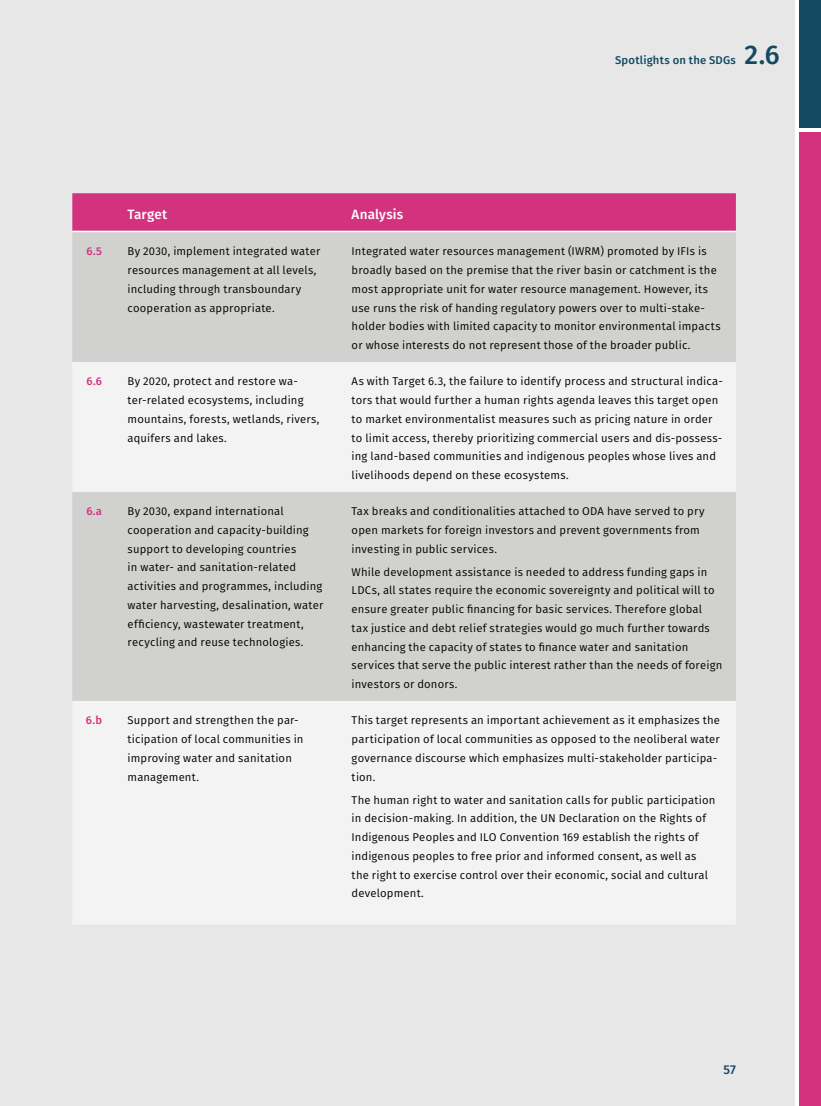
<style>
.page{position:relative;width:821px;height:1106px;background:#fff}
.page>*{position:absolute;margin:0;border:0;box-sizing:border-box;transform-origin:0 0}
.t1{font:500 27px "Fira Sans";color:#124a62}
.t2{font:500 13.5px "Fira Sans";letter-spacing:.01em;color:#fff}
.t3{font:500 12.75px "Fira Sans";color:#124a62}
.t4{font:11.25px/18.8px "Fira Sans";letter-spacing:.015em;color:#000}
.t5{font:500 11.25px "Fira Sans";letter-spacing:.02em;color:#124a62}
.t6{font:500 11.25px "Fira Sans";color:#d3327f}
</style>
<div class="page">
<div style="left:0;top:0;width:795px;height:1106px;background:#e7e7e7"></div>
<div style="left:799px;top:0;width:22px;height:128px;background:#124a62"></div>
<div style="left:799px;top:132px;width:22px;height:974px;background:#d3327f"></div>
<div style="left:72px;top:193px;width:664px;height:38px;background:#d3327f"></div>
<div style="left:72px;top:232px;width:664px;height:130px;background:#d1d1cf"></div>
<svg style="left:72px;top:362px;width:664px;height:562px;fill:#f3f3f3"></svg>
<hr style="left:72px;top:231px;width:43px;height:1px;background:#fff">
<hr style="left:115px;top:231px;width:224px;height:1px;background:#fff">
<hr style="left:339px;top:231px;width:397px;height:1px;background:#fff">
<p class="t2" style="left:128px;top:203px;width:41px">Target</p>
<p class="t2" style="left:351px;top:203px;width:53px">Analysis</p>
<p class="t5" style="left:615px;top:51px;width:122px">Spotlights on the SDGs</p>
<h1 class="t1" style="left:744px;top:33px;width:37px">2.6</h1>
<p class="t6" style="left:87px;top:242px;width:17px">6.5</p>
<p class="t4" style="left:128px;top:242px;width:194px">By 2030, implement integrated water resources management at all levels, including through transboundary cooperation as appropriate.</p>
<p class="t4" style="left:351px;top:242px;width:370px">Integrated water resources management (IWRM) promoted by IFIs is broadly based on the premise that the river basin or catchment is the most appropriate unit for water resource management. However, its use runs the risk of handing regulatory powers over to multi-stake&shy;holder bodies with limited capacity to monitor environmental impacts or whose interests do not represent those of the broader public.</p>
<p class="t6" style="left:87px;top:372px;width:17px">6.6</p>
<p class="t4" style="left:128px;top:372px;width:193px">By 2020, protect and restore wa&shy;ter-related ecosystems, including mountains, forests, wetlands, rivers, aquifers and lakes.</p>
<p class="t4" style="left:351px;top:372px;width:373px">As with Target 6.3, the failure to identify process and structural indica&shy;tors that would further a human rights agenda leaves this target open to market environmentalist measures such as pricing nature in order to limit access, thereby prioritizing commercial users and dis-possess&shy;ing land-based communities and indigenous peoples whose lives and livelihoods depend on these ecosystems.</p>
<p class="t6" style="left:86px;top:502px;width:17px">6.a</p>
<p class="t4" style="left:128px;top:501px;width:197px">By 2030, expand international cooperation and capacity-building support to developing countries<br>in water- and sanitation-related activities and programmes, including water harvesting, desalination, water efficiency, wastewater treatment, recycling and reuse technologies.</p>
<p class="t4" style="left:351px;top:501px;width:354px">Tax breaks and conditionalities attached to ODA have served to pry open markets for foreign investors and prevent governments from investing in public services.</p>
<p class="t4" style="left:351px;top:562px;width:372px">While development assistance is needed to address funding gaps in LDCs, all states require the economic sovereignty and political will to ensure greater public financing for basic services. Therefore global<br>tax justice and debt relief strategies would go much further towards enhancing the capacity of states to finance water and sanitation services that serve the public interest rather than the needs of foreign investors or donors.</p>
<p class="t6" style="left:86px;top:711px;width:18px">6.b</p>
<p class="t4" style="left:128px;top:710px;width:177px">Support and strengthen the par&shy;ticipation of local communities in improving water and sanitation management.</p>
<p class="t4" style="left:351px;top:710px;width:370px">This target represents an important achievement as it emphasizes the participation of local communities as opposed to the neoliberal water governance discourse which emphasizes multi-stakeholder participa&shy;tion.</p>
<p class="t4" style="left:351px;top:790px;width:365px">The human right to water and sanitation calls for public participation in decision-making. In addition, the UN Declaration on the Rights of Indigenous Peoples and ILO Convention 169 establish the rights of indigenous peoples to free prior and informed consent, as well as the right to exercise control over their economic, social and cultural development.</p>
<p class="t3" style="left:723px;top:1059px;width:14px">57</p>
</div>
